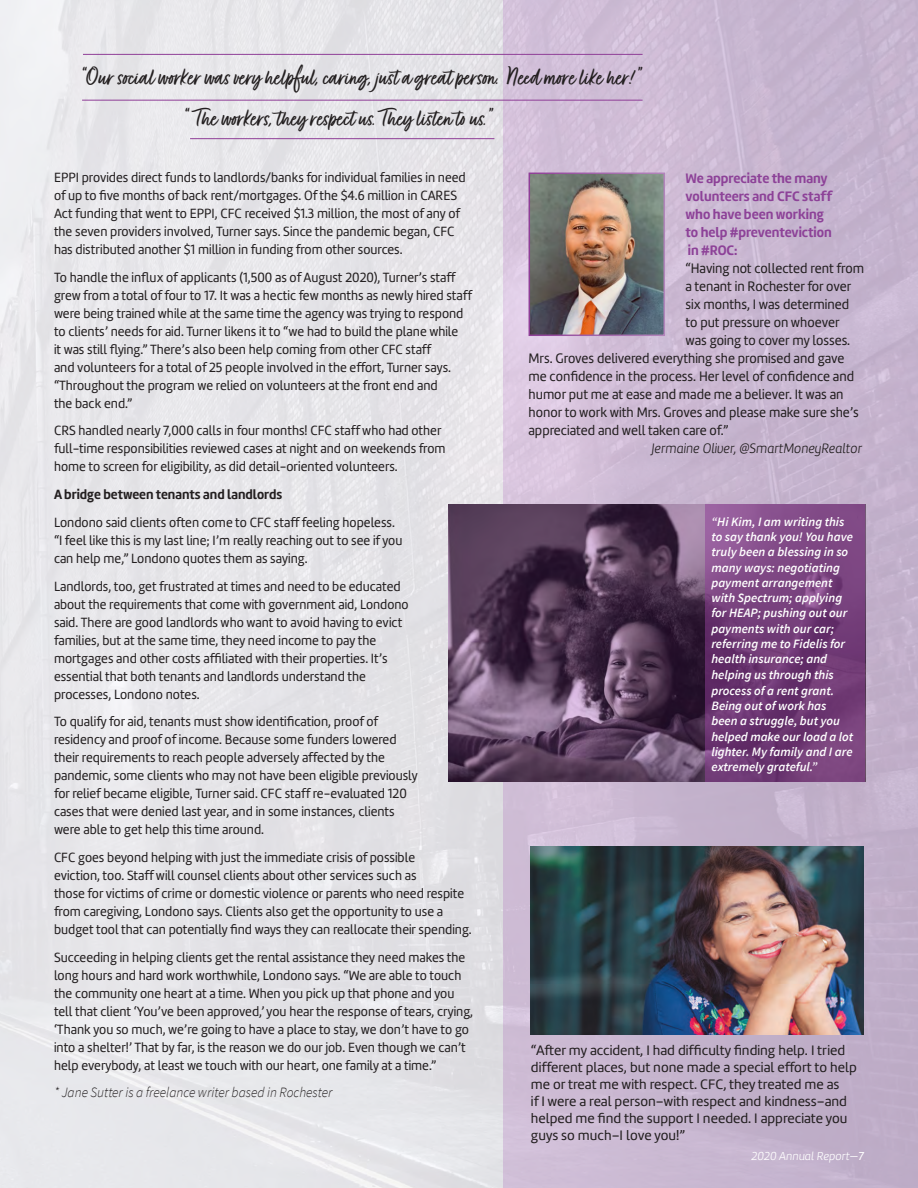
<style>
.page{position:relative;width:918px;height:1188px;background:#fff}
.page>*{position:absolute;margin:0;border:0;box-sizing:border-box;transform-origin:0 0}
.t1{font:28.5px "Fave Script Pro";color:#231f20}
.t2{font:14.25px "Amelia Basic";color:#231f20;scale:.95 1}
.t3{font:14.25px/17.1px "Amelia Basic";color:#231f20}
.t4{font:14.25px "Amelia Basic Bold";color:#8d4298;scale:.95 1}
.t5{font:italic 300 14.25px "Source Sans Pro";color:#231f20;scale:.95 1}
.t6{font:italic 14.25px "Amelia Basic Light";color:#231f20;scale:.95 1}
.t7{font:13.8px/18px "Amelia Basic";color:#231f20;scale:.95 1}
.t8{font:13.8px "Amelia Basic Bold";color:#231f20;scale:.95 1}
.t9{font:italic 600 12.75px/15.3px "Source Sans Pro";color:#fff}
.t10{font:italic 12px "Amelia Basic Light";color:#fff}
.s1{font-family:"Amelia Basic Italic";font-style:normal}
</style>
<div class="page">
<img style="left:0;top:0;width:503px;height:1188px">
<img style="left:503px;top:0;width:415px;height:1188px">
<img style="left:532px;top:176px;width:130px;height:157px">
<img style="left:449px;top:504px;width:256px;height:278px">
<svg style="left:705px;top:504px;width:160px;height:278px;background:#763f7b"></svg>
<img style="left:531px;top:847px;width:333px;height:188px">
<hr style="left:83px;top:54px;width:560px;height:1px;background:#8f3e97">
<hr style="left:82px;top:100px;width:561px;height:1px;background:#8f3e97">
<hr style="left:190px;top:138px;width:304px;height:1px;background:#8f3e97">
<p class="t1" style="left:83px;top:61px;width:562px">“Our social worker was very helpful, caring, just a great person. Need more like her! ”</p>
<p class="t1" style="left:185px;top:102px;width:310px">“ The workers, they respect us. They listen to us.”</p>
<p class="t7" style="left:54px;top:168px;width:435px">EPPI provides direct funds to landlords/banks for individual families in need of up to five months of back rent/mortgages. Of the $4.6 million in CARES Act funding that went to EPPI, CFC received $1.3 million, the most of any of the seven providers involved, Turner says. Since the pandemic began, CFC has distributed another $1 million in funding from other sources.</p>
<p class="t7" style="left:54px;top:268px;width:441px">To handle the influx of applicants (1,500 as of August 2020), Turner’s staff grew from a total of four to 17. It was a hectic few months as newly hired staff were being trained while at the same time the agency was trying to respond to clients’ needs for aid. Turner likens it to “we had to build the plane while<br>it was still flying.” There’s also been help coming from other CFC staff<br>and volunteers for a total of 25 people involved in the effort, Turner says. “Throughout the program we relied on volunteers at the front end and<br>the back end.”</p>
<p class="t7" style="left:54px;top:422px;width:414px">CRS handled nearly 7,000 calls in four months! CFC staff who had other full-time responsibilities reviewed cases at night and on weekends from home to screen for eligibility, as did detail-oriented volunteers.</p>
<p class="t8" style="left:54px;top:486px;width:242px">A bridge between tenants and landlords</p>
<p class="t7" style="left:54px;top:513px;width:368px">Londono said clients often come to CFC staff feeling hopeless. “I feel like this is my last line; I’m really reaching out to see if you can help me,” Londono quotes them as saying.</p>
<p class="t7" style="left:54px;top:577px;width:375px">Landlords, too, get frustrated at times and need to be educated about the requirements that come with government aid, Londono said. There are good landlords who want to avoid having to evict families, but at the same time, they need income to pay the mortgages and other costs affiliated with their properties. It’s essential that both tenants and landlords understand the processes, Londono notes.</p>
<p class="t7" style="left:54px;top:713px;width:384px">To qualify for aid, tenants must show identification, proof of residency and proof of income. Because some funders lowered their requirements to reach people adversely affected by the pandemic, some clients who may not have been eligible previously for relief became eligible, Turner said. CFC staff re-evaluated 120 cases that were denied last year, and in some instances, clients were able to get help this time around.</p>
<p class="t7" style="left:54px;top:848px;width:441px">CFC goes beyond helping with just the immediate crisis of possible<br>eviction, too. Staff will counsel clients about other services such as<br>those for victims of crime or domestic violence or parents who need respite from caregiving, Londono says. Clients also get the opportunity to use a budget tool that can potentially find ways they can reallocate their spending.</p>
<p class="t7" style="left:54px;top:948px;width:443px">Succeeding in helping clients get the rental assistance they need makes the long hours and hard work worthwhile, Londono says. “We are able to touch the community one heart at a time. When you pick up that phone and you tell that client ‘You’ve been approved,’ you hear the response of tears, crying, ‘Thank you so much, we’re going to have a place to stay, we don’t have to go into a shelter!’ That by far, is the reason we do our job. Even though we can’t help everybody, at least we touch with our heart, one family at a time.”</p>
<p class="t5" style="left:54px;top:1084px;width:295px">* Jane Sutter is a freelance writer based in Rochester</p>
<p class="t4" style="left:685px;top:170px;width:151px">We appreciate the many</p>
<p class="t4" style="left:685px;top:188px;width:156px">volunteers and CFC staff</p>
<p class="t4" style="left:685px;top:206px;width:147px">who have been working</p>
<p class="t4" style="left:685px;top:224px;width:155px">to help #preventeviction</p>
<p class="t4" style="left:688px;top:242px;width:54px">in #ROC:</p>
<p class="t2" style="left:685px;top:260px;width:189px">“Having not collected rent from</p>
<p class="t2" style="left:685px;top:278px;width:176px">a tenant in Rochester for over</p>
<p class="t2" style="left:685px;top:296px;width:174px">six months, I was determined</p>
<p class="t2" style="left:685px;top:314px;width:164px">to put pressure on whoever</p>
<p class="t2" style="left:685px;top:332px;width:175px">was going to cover my losses.</p>
<p class="t2" style="left:529px;top:350px;width:334px">Mrs. Groves delivered everything she promised and gave</p>
<p class="t2" style="left:529px;top:368px;width:344px">me confidence in the process. Her level of confidence and</p>
<p class="t2" style="left:529px;top:386px;width:333px">humor put me at ease and made me a believer. It was an</p>
<p class="t2" style="left:529px;top:404px;width:349px">honor to work with Mrs. Groves and please make sure she’s</p>
<p class="t2" style="left:529px;top:422px;width:212px">appreciated and well taken care of.”</p>
<p class="t6" style="left:652px;top:440px;width:223px">Jermaine Oliver, @SmartMoneyRealtor</p>
<p class="t9" style="left:711px;top:514px;width:143px">“Hi Kim, I am writing this to say thank you! You have truly been a blessing in so many ways: negotiating payment arrangement with Spectrum; applying for HEAP; pushing out our payments with our car; referring me to Fidelis for health insurance; and helping us through this process of a rent grant.<br>Being out of work has been a struggle, but you helped make our load a lot lighter. My family and I are extremely grateful.”</p>
<p class="t3" style="left:531px;top:1041px;width:327px">“After my accident, I had difficulty finding help. I tried different places, but none made a special effort to help me or treat me with respect. CFC, they treated me as<br>if I were a real person–with respect and kindness–and helped me find the support I needed. I appreciate you guys so much–I love you!”</p>
<p class="t10" style="left:752px;top:1150px;width:114px">2020 Annual Report—<span class="s1">7</span></p>
</div>
